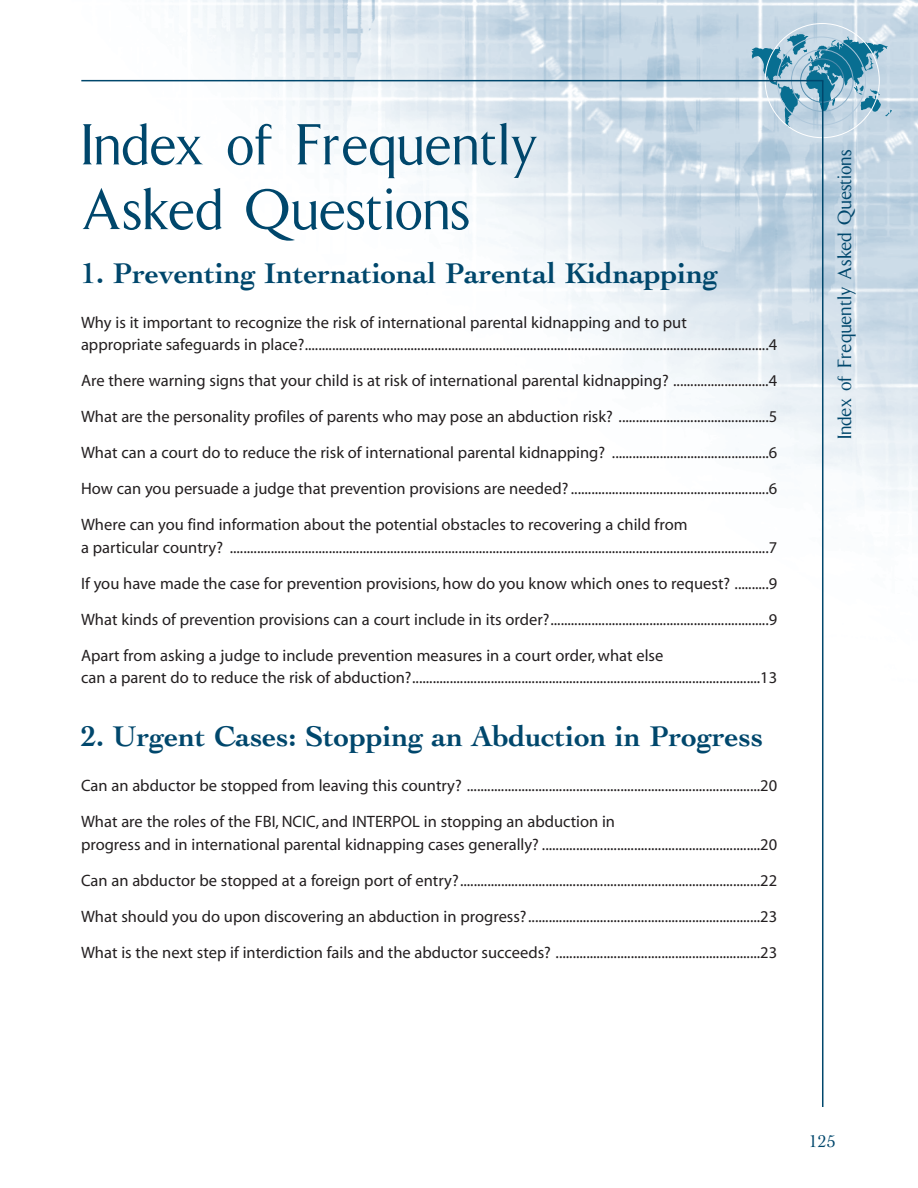
<style>
.page{position:relative;width:918px;height:1188px;background:#fff}
.page>*{position:absolute;margin:0;border:0;box-sizing:border-box;transform-origin:0 0}
.t1{font:54px/64.8px "Arrow Font";color:#00476c}
.t2{font:700 30px "Cochin";color:#00476c}
.t3{font:18px "Arrow Font";color:#00476c}
.t4{font:18px "Cochin";color:#00476c}
.t5{font:16.5px/36px "Myriad";color:#231f20;text-align:justify}
</style>
<div class="page">
<img style="left:81px;top:0;width:837px;height:1107px">
<svg style="left:751px;top:34px;width:141px;height:93px;background:#90b9cc"></svg>
<div style="left:791px;top:49px;width:62px;height:63px;border:1px solid #90b3cb;border-radius:50%"></div>
<div style="left:800px;top:59px;width:44px;height:44px;border:1px solid #548dad;border-radius:50%"></div>
<hr style="left:81px;top:80px;width:743px;height:1px;background:#00476c">
<hr style="left:822px;top:81px;width:1px;height:1026px;background:#00476c">
<h1 class="t1" style="left:81px;top:119px;width:459px">Index of Frequently<br>Asked Questions</h1>
<h2 class="t2" style="left:81px;top:261px;width:639px">1. Preventing International Parental Kidnapping</h2>
<p class="t5" style="left:81px;top:312px;width:698px;line-height:22.5px">Why is it important to recognize the risk of international parental kidnapping and to put<br>appropriate safeguards in place?........................................................................................................................................4</p>
<p class="t5" style="left:81px;top:364px;width:698px">Are there warning signs that your child is at risk of international parental kidnapping? ............................4<br>What are the personality profiles of parents who may pose an abduction risk? ............................................5<br>What can a court do to reduce the risk of international parental kidnapping? ..............................................6<br>How can you persuade a judge that prevention provisions are needed? ..........................................................6<br>Where can you find information about the potential obstacles to recovering a child from</p>
<p class="t5" style="left:81px;top:531px;width:698px">a particular country? ..............................................................................................................................................................7<br>If you have made the case for prevention provisions, how do you know which ones to request? ..........9<br>What kinds of prevention provisions can a court include in its order?................................................................9<br>Apart from asking a judge to include prevention measures in a court order, what else</p>
<p class="t5" style="left:81px;top:661px;width:698px">can a parent do to reduce the risk of abduction?......................................................................................................13</p>
<h2 class="t2" style="left:81px;top:725px;width:684px">2. Urgent Cases: Stopping an Abduction in Progress</h2>
<p class="t5" style="left:81px;top:769px;width:698px">Can an abductor be stopped from leaving this country? ......................................................................................20<br>What are the roles of the FBI, NCIC, and INTERPOL in stopping an abduction in</p>
<p class="t5" style="left:81px;top:828px;width:698px">progress and in international parental kidnapping cases generally? ................................................................20<br>Can an abductor be stopped at a foreign port of entry?........................................................................................22<br>What should you do upon discovering an abduction in progress?....................................................................23<br>What is the next step if interdiction fails and the abductor succeeds? ............................................................23</p>
<p class="t3" style="left:838px;top:439px;width:291px;rotate:-90deg">Index of Frequently Asked Questions</p>
<p class="t4" style="left:809px;top:1135px;width:28px">125</p>
</div>
